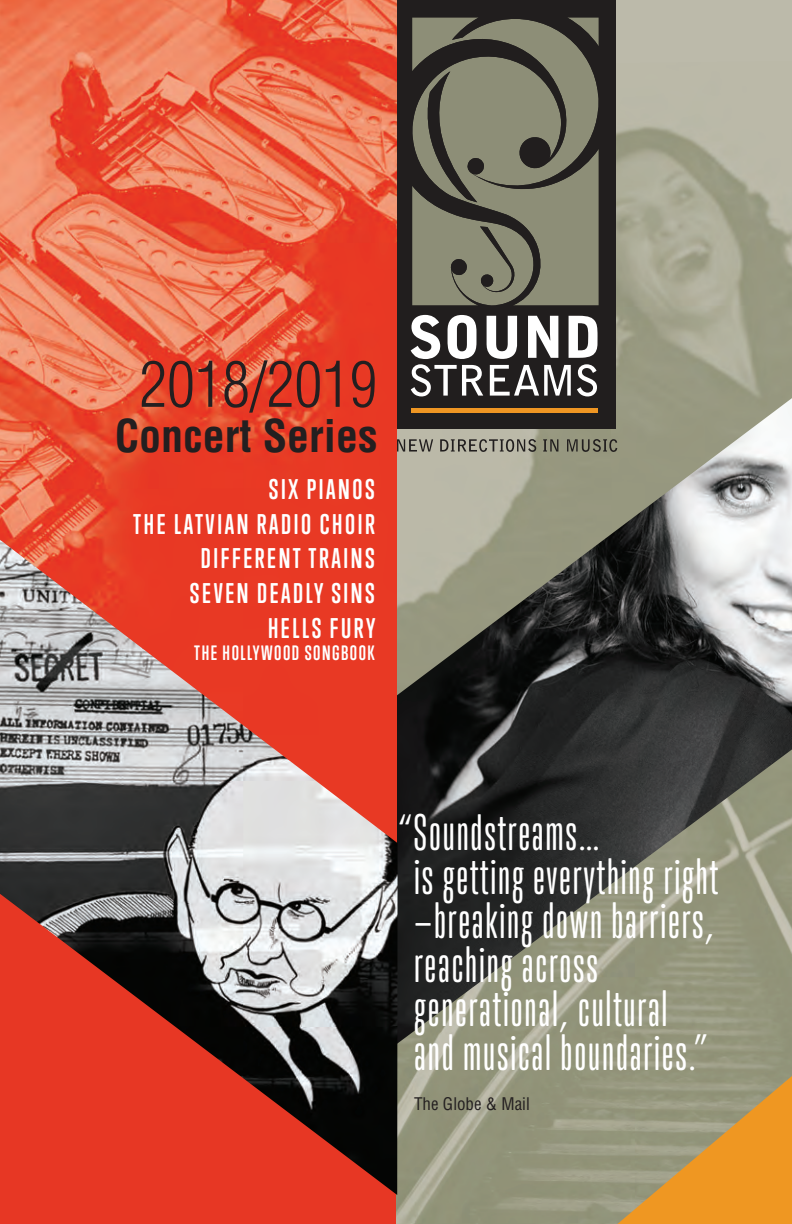
<style>
.page{position:relative;width:792px;height:1224px;background:#fff}
.page>*{position:absolute;margin:0;border:0;box-sizing:border-box;transform-origin:0 0}
.t1{font:300 condensed 62px "Helvetica";color:#231f20}
.t2{font:46.8px "Trump Soft Pro";letter-spacing:.04em;color:#fff}
.t3{font:700 condensed 44px "Helvetica";color:#231f20}
.t4{font:700 26px "Trump Soft Pro";letter-spacing:.1em;color:#fff}
.t5{font:700 19px "Trump Soft Pro";letter-spacing:.08em;color:#fff}
.t6{font:condensed 17px "Helvetica";color:#231f20}
</style>
<div class="page">
<div style="left:377px;top:0;width:415px;height:711px;background:#bcbaaa"></div>
<img style="left:397px;top:61px;width:395px;height:337px">
<img style="left:396px;top:1046px;width:396px;height:178px">
<img style="left:397px;top:398px;width:395px;height:648px">
<img style="left:0;top:0;width:397px;height:540px">
<div style="left:0;top:852px;width:396px;height:372px;background:#e73724"></div>
<img style="left:0;top:540px;width:398px;height:655px">
<svg style="left:398px;top:439px;width:35px;height:13px"></svg>
<svg style="left:440px;top:439px;width:96px;height:13px"></svg>
<svg style="left:543px;top:439px;width:15px;height:13px"></svg>
<svg style="left:567px;top:439px;width:50px;height:13px"></svg>
<div style="left:398px;top:0;width:218px;height:429px;background:#211e1e"></div>
<svg style="left:411px;top:315px;width:187px;height:81px"></svg>
<svg style="left:412px;top:17px;width:187px;height:289px"></svg>
<div style="left:411px;top:408px;width:187px;height:5px;background:#ef9623"></div>
<svg style="left:617px;top:1076px;width:175px;height:148px;background:#c39851"></svg>
<p class="t1" style="left:140px;top:348px;width:239px">2018/2019</p>
<p class="t3" style="left:115px;top:408px;width:264px">Concert Series</p>
<p class="t4" style="left:269px;top:473px;width:107px">SIX PIANOS</p>
<p class="t4" style="left:133px;top:508px;width:243px">THE LATVIAN RADIO CHOIR</p>
<p class="t4" style="left:201px;top:543px;width:176px">DIFFERENT TRAINS</p>
<p class="t4" style="left:190px;top:577px;width:186px">SEVEN DEADLY SINS</p>
<p class="t4" style="left:268px;top:612px;width:109px">HELLS FURY</p>
<p class="t5" style="left:194px;top:641px;width:182px">THE HOLLYWOOD SONGBOOK</p>
<p class="t2" style="left:398px;top:805px;width:203px">“Soundstreams…</p>
<p class="t2" style="left:414px;top:849px;width:305px">is getting everything right</p>
<p class="t2" style="left:414px;top:893px;width:302px">—breaking down barriers,</p>
<p class="t2" style="left:414px;top:937px;width:185px">reaching across</p>
<p class="t2" style="left:414px;top:981px;width:255px">generational, cultural</p>
<p class="t2" style="left:414px;top:1025px;width:295px">and musical boundaries.”</p>
<p class="t6" style="left:414px;top:1093px;width:117px">The Globe &amp; Mail</p>
</div>
